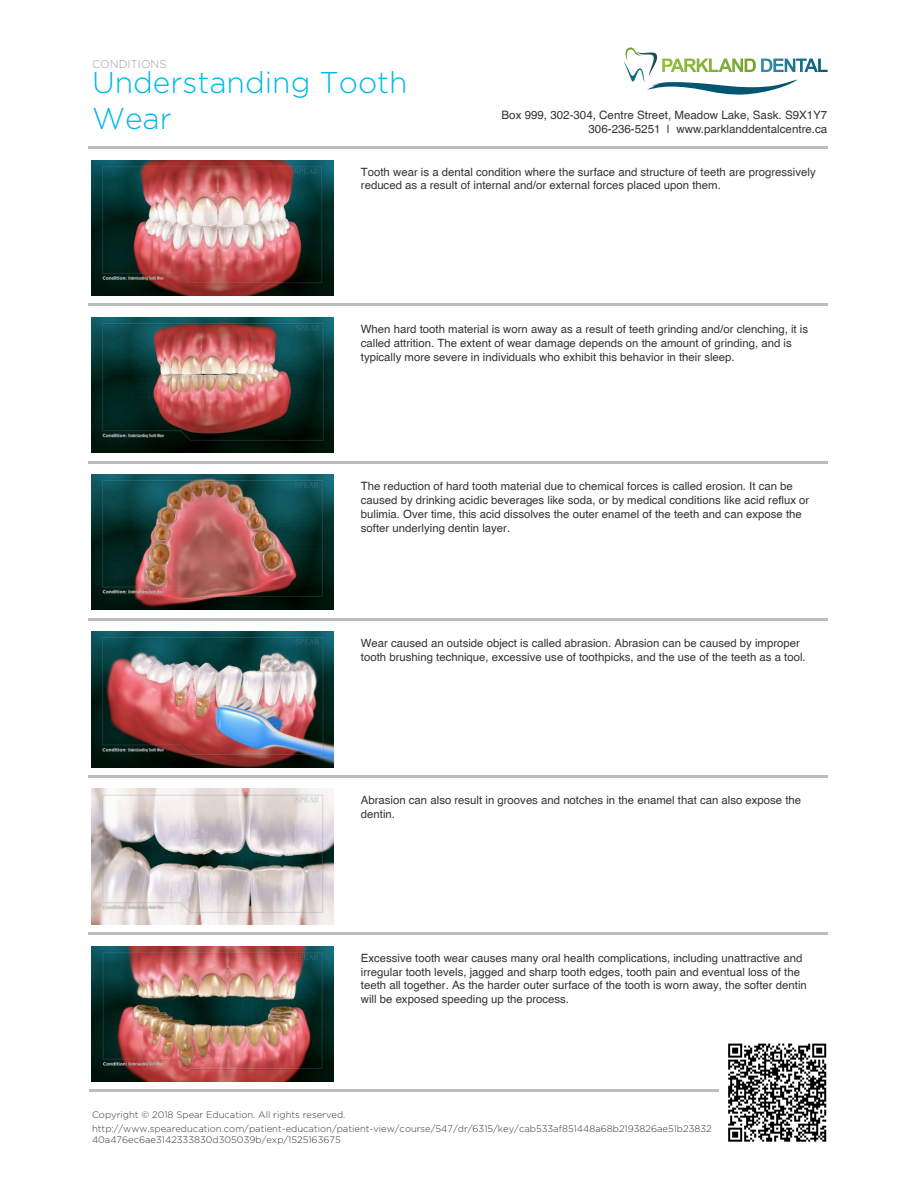
<style>
.page{position:relative;width:918px;height:1188px;background:#fff}
.page>*{position:absolute;margin:0;border:0;box-sizing:border-box;transform-origin:0 0}
.t1{font:300 30px/36px "Gotham HTF";color:#00b9e4}
.t2{font:11.55px/14px "Helvetica";color:#333;text-align:right}
.t3{font:11.4px/14px "Helvetica";color:#333}
.t4{font:300 11.25px "Gotham HTF";color:#9c9c9c}
.t5{font:300 9.45px/11.4px "Gotham HTF";color:#333}
</style>
<div class="page">
<svg style="left:728px;top:1043px;width:99px;height:99px"></svg>
<svg style="left:728px;top:1044px;width:98px;height:98px"></svg>
<hr style="left:89px;top:147px;width:739px;height:2px;background:#bdbdbd">
<img style="left:92px;top:160px;width:242px;height:136px">
<hr style="left:89px;top:304px;width:739px;height:2px;background:#bdbdbd">
<img style="left:92px;top:317px;width:242px;height:136px">
<hr style="left:89px;top:461px;width:739px;height:2px;background:#bdbdbd">
<img style="left:92px;top:475px;width:242px;height:135px">
<hr style="left:89px;top:618px;width:739px;height:2px;background:#bdbdbd">
<img style="left:92px;top:632px;width:242px;height:135px">
<hr style="left:89px;top:775px;width:739px;height:3px;background:#bdbdbd">
<img style="left:92px;top:789px;width:242px;height:135px">
<hr style="left:89px;top:933px;width:739px;height:2px;background:#bdbdbd">
<img style="left:92px;top:946px;width:242px;height:136px">
<hr style="left:89px;top:1090px;width:629px;height:2px;background:#bdbdbd">
<svg style="left:624px;top:47px;width:204px;height:48px"></svg>
<p class="t4" style="left:92px;top:58px;width:76px">CONDITIONS</p>
<h1 class="t1" style="left:92px;top:64px;width:317px">Understanding Tooth<br>Wear</h1>
<p class="t2" style="left:502px;top:108px;width:327px">Box 999, 302-304, Centre Street, Meadow Lake, Sask. S9X1Y7<br>306-236-5251 | www.parklanddentalcentre.ca</p>
<p class="t3" style="left:361px;top:164px;width:456px">Tooth wear is a dental condition where the surface and structure of teeth are progressively reduced as a result of internal and/or external forces placed upon them.</p>
<p class="t3" style="left:361px;top:321px;width:449px">When hard tooth material is worn away as a result of teeth grinding and/or clenching, it is called attrition. The extent of wear damage depends on the amount of grinding, and is typically more severe in individuals who exhibit this behavior in their sleep.</p>
<p class="t3" style="left:361px;top:479px;width:450px">The reduction of hard tooth material due to chemical forces is called erosion. It can be caused by drinking acidic beverages like soda, or by medical conditions like acid reflux or bulimia. Over time, this acid dissolves the outer enamel of the teeth and can expose the softer underlying dentin layer.</p>
<p class="t3" style="left:361px;top:636px;width:446px">Wear caused an outside object is called abrasion. Abrasion can be caused by improper tooth brushing technique, excessive use of toothpicks, and the use of the teeth as a tool.</p>
<p class="t3" style="left:361px;top:793px;width:442px">Abrasion can also result in grooves and notches in the enamel that can also expose the dentin.</p>
<p class="t3" style="left:361px;top:950px;width:448px">Excessive tooth wear causes many oral health complications, including unattractive and irregular tooth levels, jagged and sharp tooth edges, tooth pain and eventual loss of the teeth all together. As the harder outer surface of the tooth is worn away, the softer dentin will be exposed speeding up the process.</p>
<p class="t5" style="left:92px;top:1109px;width:255px">Copyright © 2018 Spear Education. All rights reserved.</p>
<p class="t5" style="left:92px;top:1123px;width:621px">http://www.speareducation.com/patient-education/patient-view/course/547/dr/6315/key/cab533af851448a68b2193826ae51b23832<br>40a476ec6ae3142333830d305039b/exp/1525163675</p>
</div>
